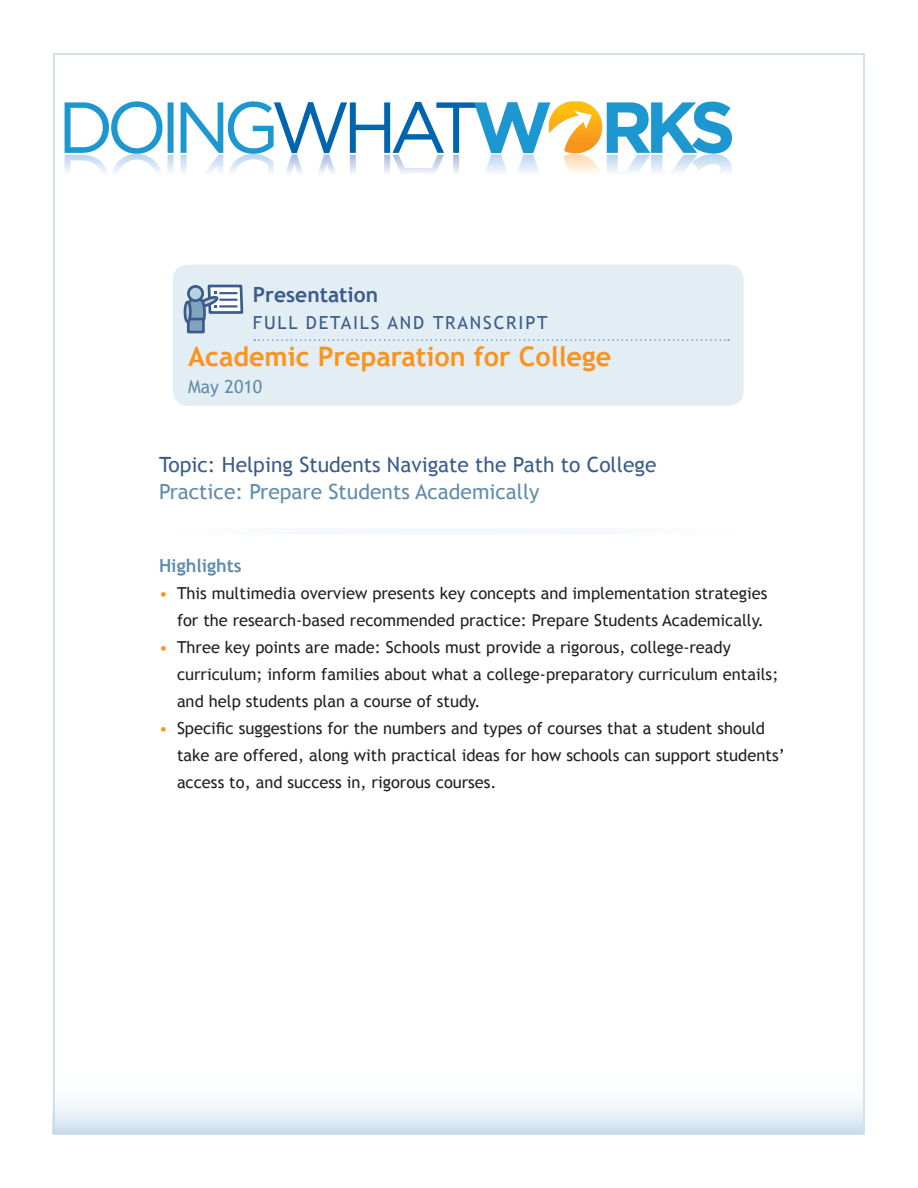
<style>
.page{position:relative;width:918px;height:1188px;background:#fff}
.page>*{position:absolute;margin:0;border:0;box-sizing:border-box;transform-origin:0 0}
.t1{font:700 27px "Trebuchet MS";color:#fa941c}
.t2{font:21px "Trebuchet MS";color:#3b5c8a}
.t3{font:21px "Trebuchet MS";color:#618cad}
.t4{font:700 21px "Trebuchet MS";color:#3b5c8a}
.t5{font:18px "Trebuchet MS";letter-spacing:.1em;color:#3b5c8a}
.t6{font:700 18px "Trebuchet MS";color:#618cad}
.t7{font:18px "Trebuchet MS";color:#618cad}
.t8{font:16.5px/27px "Trebuchet MS";color:#231f20}
.s1{color:#fa941c}
</style>
<div class="page">
<svg style="left:56px;top:1102px;width:806px;height:30px"></svg>
<div style="left:171px;top:528px;width:564px;height:6px;border:2px solid #fff"></div>
<div style="left:173px;top:265px;width:571px;height:141px;background:#e3edf4;border-radius:15px"></div>
<svg style="left:254px;top:339px;width:475px;height:2px"></svg>
<div style="left:187px;top:314px;width:18px;height:19px;background:#82a3bd;border:3px solid #3b5c8a"></div>
<div style="left:184px;top:301px;width:8px;height:22px;border:3px solid #3b5c8a;border-radius:50%"></div>
<svg style="left:183px;top:284px;width:61px;height:38px"></svg>
<img style="left:64px;top:101px;width:668px;height:72px">
<p class="t4" style="left:253px;top:281px;width:127px">Presentation</p>
<p class="t5" style="left:253px;top:312px;width:296px">FULL DETAILS AND TRANSCRIPT</p>
<p class="t1" style="left:188px;top:340px;width:425px">Academic Preparation for College</p>
<p class="t7" style="left:188px;top:376px;width:76px">May 2010</p>
<p class="t2" style="left:159px;top:452px;width:499px">Topic: Helping Students Navigate the Path to College</p>
<p class="t3" style="left:159px;top:479px;width:382px">Practice: Prepare Students Academically</p>
<p class="t6" style="left:159px;top:555px;width:84px">Highlights</p>
<p class="t8" style="left:159px;top:580px;width:610px;text-align:right"><span class="s1">•</span> This multimedia overview presents key concepts and implementation strategies for the research-based recommended practice: Prepare Students Academically.</p>
<p class="t8" style="left:177px;top:634px;width:603px;text-indent:-18px"><span class="s1">•</span> Three key points are made: Schools must provide a rigorous, college-ready curriculum; inform families about what a college-preparatory curriculum entails; and help students plan a course of study.</p>
<p class="t8" style="left:177px;top:715px;width:609px;text-indent:-18px"><span class="s1">•</span> Specific suggestions for the numbers and types of courses that a student should take are offered, along with practical ideas for how schools can support students’ access to, and success in, rigorous courses.</p>
</div>
